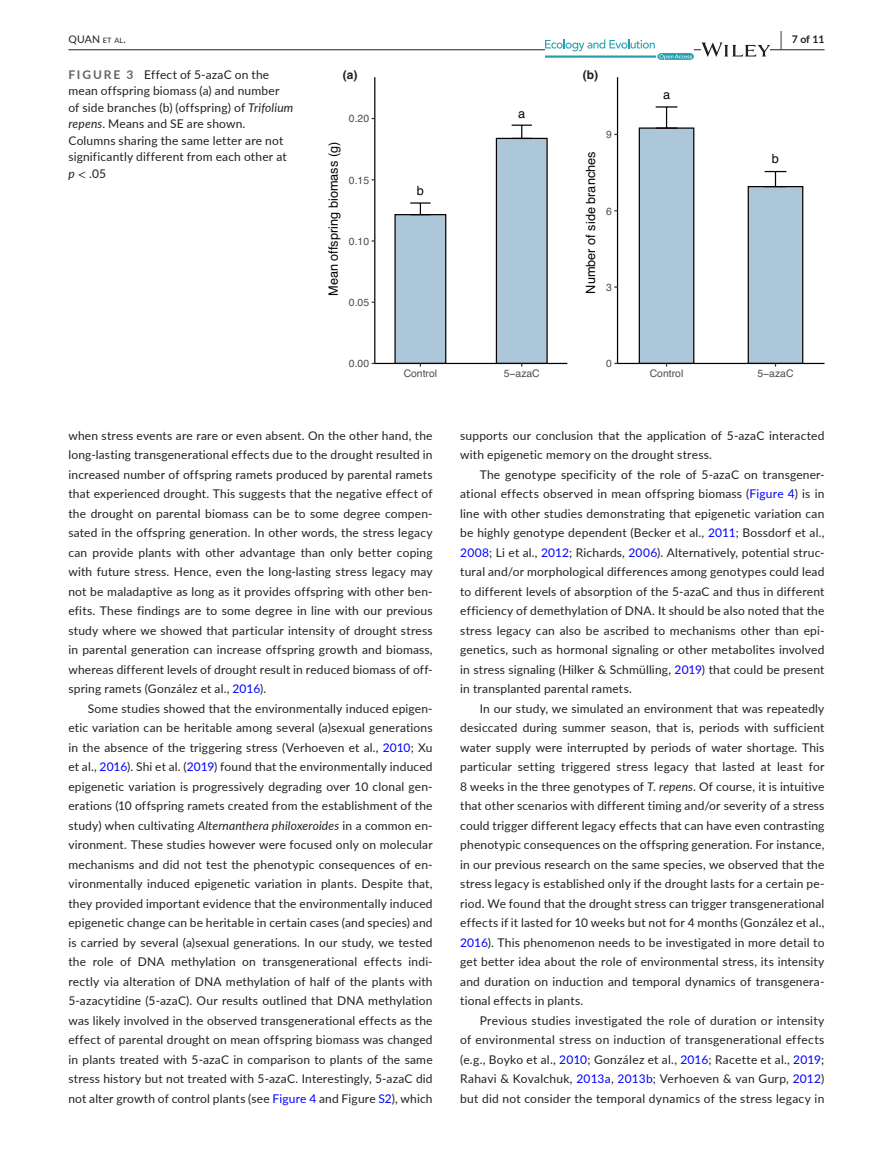
<style>
.page{position:relative;width:893px;height:1174px;background:#fff}
.page>*{position:absolute;margin:0;border:0;box-sizing:border-box;transform-origin:0 0}
.t1{font:12.75px "Helvetica";color:#030303}
.t2{font:12px/19.5px "Lato";letter-spacing:.015em;color:#231f20;text-align:justify}
.t3{font:700 12px "Helvetica";color:#202020}
.t4{font:10.5px "Lato";color:#231f20}
.t5{font:700 10.5px "Lato";color:#231f20}
.t6{font:10.35px "Helvetica";color:#4e4e4e}
.s1{font-size:7.35px}
.s2{font-size:19.5px}
.s3{font-weight:700;color:#636366}
.s4{font-style:italic}
.s5{font-family:"STIX"}
.s6{color:#00f}
</style>
<div class="page">
<hr style="left:68px;top:49px;width:756px;height:1px;background:#231f20">
<svg style="left:545px;top:39px;width:149px;height:21px"></svg>
<svg style="left:701px;top:42px;width:69px;height:15px"></svg>
<div style="left:395px;top:215px;width:51px;height:148px;background:#adc7da"></div>
<div style="left:394px;top:214px;width:52px;height:149px;border:1px solid #090000"></div>
<div style="left:496px;top:138px;width:51px;height:225px;background:#adc7da"></div>
<div style="left:496px;top:138px;width:52px;height:225px;border:1px solid #090000"></div>
<hr style="left:410px;top:202px;width:21px;height:2px;background:#090000">
<svg style="left:410px;top:203px;width:21px;height:12px"></svg>
<svg style="left:512px;top:125px;width:20px;height:14px"></svg>
<hr style="left:374px;top:77px;width:1px;height:286px;background:#090000">
<hr style="left:375px;top:363px;width:192px;height:1px;background:#090000">
<div style="left:639px;top:128px;width:55px;height:235px;background:#adc7da"></div>
<div style="left:639px;top:127px;width:55px;height:236px;border:1px solid #090000"></div>
<div style="left:748px;top:187px;width:55px;height:176px;background:#adc7da"></div>
<div style="left:748px;top:186px;width:55px;height:177px;border:1px solid #090000"></div>
<hr style="left:656px;top:106px;width:21px;height:2px;background:#090000">
<svg style="left:666px;top:108px;width:1px;height:19px"></svg>
<hr style="left:656px;top:127px;width:21px;height:2px;background:#090000">
<svg style="left:765px;top:171px;width:21px;height:16px"></svg>
<hr style="left:617px;top:77px;width:1px;height:286px;background:#090000">
<hr style="left:617px;top:363px;width:207px;height:1px;background:#090000">
<p class="t4" style="left:68px;top:31px;width:59px">QUAN <span class="s1">et al</span>.</p>
<p class="t5" style="left:780px;top:31px;width:46px"><span class="s2">|</span> 7 of 11</p>
<p class="t2" style="left:68px;top:66px;width:226px;line-height:16.5px;text-align:left"><span class="s3">FIGURE 3</span> Effect of 5-azaC on the mean offspring biomass (a) and number<br>of side branches (b) (offspring) of <span class="s4">Trifolium repens</span>. Means and SE are shown.<br>Columns sharing the same letter are not significantly different from each other at <span class="s4">p</span> <span class="s5">&lt;</span> .05</p>
<p class="t3" style="left:343px;top:68px;width:16px">(a)</p>
<p class="t3" style="left:583px;top:68px;width:17px">(b)</p>
<p class="t1" style="left:324px;top:296px;width:156px;rotate:-90deg">Mean offspring biomass (g)</p>
<p class="t6" style="left:349px;top:111px;width:22px">0.20</p>
<p class="t6" style="left:349px;top:172px;width:22px">0.15</p>
<p class="t6" style="left:349px;top:233px;width:22px">0.10</p>
<p class="t6" style="left:349px;top:294px;width:22px">0.05</p>
<p class="t1" style="left:417px;top:181px;width:9px">b</p>
<p class="t1" style="left:518px;top:103px;width:9px">a</p>
<p class="t1" style="left:581px;top:293px;width:144px;rotate:-90deg">Number of side branches</p>
<p class="t6" style="left:606px;top:127px;width:7px">9</p>
<p class="t6" style="left:606px;top:203px;width:7px">6</p>
<p class="t6" style="left:606px;top:279px;width:7px">3</p>
<p class="t6" style="left:349px;top:355px;width:22px">0.00</p>
<p class="t6" style="left:404px;top:365px;width:35px">Control</p>
<p class="t6" style="left:504px;top:365px;width:38px">5−azaC</p>
<p class="t6" style="left:606px;top:355px;width:7px">0</p>
<p class="t1" style="left:663px;top:84px;width:9px">a</p>
<p class="t1" style="left:772px;top:149px;width:9px">b</p>
<p class="t6" style="left:650px;top:365px;width:35px">Control</p>
<p class="t6" style="left:757px;top:365px;width:38px">5−azaC</p>
<p class="t2" style="left:68px;top:425px;width:366px">when stress events are rare or even absent. On the other hand, the long-lasting transgenerational effects due to the drought resulted in increased number of offspring ramets produced by parental ramets that experienced drought. This suggests that the negative effect of the drought on parental biomass can be to some degree compen&shy;sated in the offspring generation. In other words, the stress legacy can provide plants with other advantage than only better coping with future stress. Hence, even the long-lasting stress legacy may not be maladaptive as long as it provides offspring with other ben&shy;efits. These findings are to some degree in line with our previous study where we showed that particular intensity of drought stress in parental generation can increase offspring growth and biomass, whereas different levels of drought result in reduced biomass of off&shy;spring ramets (González et al., <span class="s6">2016</span>).</p>
<p class="t2" style="left:68px;top:698px;width:366px;text-indent:20px">Some studies showed that the environmentally induced epigen&shy;etic variation can be heritable among several (a)sexual generations in the absence of the triggering stress (Verhoeven et al., <span class="s6">2010</span>; Xu et al., <span class="s6">2016</span>). Shi et al. (<span class="s6">2019</span>) found that the environmentally induced epigenetic variation is progressively degrading over 10 clonal gen&shy;erations (10 offspring ramets created from the establishment of the study) when cultivating <span class="s4">Alternanthera philoxeroides</span> in a common en&shy;vironment. These studies however were focused only on molecular mechanisms and did not test the phenotypic consequences of en&shy;vironmentally induced epigenetic variation in plants. Despite that, they provided important evidence that the environmentally induced epigenetic change can be heritable in certain cases (and species) and is carried by several (a)sexual generations. In our study, we tested the role of DNA methylation on transgenerational effects indi&shy;rectly via alteration of DNA methylation of half of the plants with 5-azacytidine (5-azaC). Our results outlined that DNA methylation was likely involved in the observed transgenerational effects as the effect of parental drought on mean offspring biomass was changed in plants treated with 5-azaC in comparison to plants of the same stress history but not treated with 5-azaC. Interestingly, 5-azaC did not alter growth of control plants (see <span class="s6">Figure 4</span> and Figure <span class="s6">S2</span>), which</p>
<p class="t2" style="left:460px;top:425px;width:366px">supports our conclusion that the application of 5-azaC interacted with epigenetic memory on the drought stress.</p>
<p class="t2" style="left:460px;top:464px;width:366px;text-indent:20px">The genotype specificity of the role of 5-azaC on transgener&shy;ational effects observed in mean offspring biomass (<span class="s6">Figure 4</span>) is in line with other studies demonstrating that epigenetic variation can be highly genotype dependent (Becker et al., <span class="s6">2011</span>; Bossdorf et al., <span class="s6">2008</span>; Li et al., <span class="s6">2012</span>; Richards, <span class="s6">2006</span>). Alternatively, potential struc&shy;tural and/or morphological differences among genotypes could lead to different levels of absorption of the 5-azaC and thus in different efficiency of demethylation of DNA. It should be also noted that the stress legacy can also be ascribed to mechanisms other than epi&shy;genetics, such as hormonal signaling or other metabolites involved in stress signaling (Hilker &amp; Schmülling, <span class="s6">2019</span>) that could be present in transplanted parental ramets.</p>
<p class="t2" style="left:460px;top:698px;width:366px;text-indent:20px">In our study, we simulated an environment that was repeatedly desiccated during summer season, that is, periods with sufficient water supply were interrupted by periods of water shortage. This particular setting triggered stress legacy that lasted at least for 8 weeks in the three genotypes of <span class="s4">T</span>. <span class="s4">repens</span>. Of course, it is intuitive that other scenarios with different timing and/or severity of a stress could trigger different legacy effects that can have even contrasting phenotypic consequences on the offspring generation. For instance, in our previous research on the same species, we observed that the stress legacy is established only if the drought lasts for a certain pe&shy;riod. We found that the drought stress can trigger transgenerational effects if it lasted for 10 weeks but not for 4 months (González et al., <span class="s6">2016</span>). This phenomenon needs to be investigated in more detail to get better idea about the role of environmental stress, its intensity and duration on induction and temporal dynamics of transgenera&shy;tional effects in plants.</p>
<p class="t2" style="left:460px;top:1010px;width:366px;text-indent:20px">Previous studies investigated the role of duration or intensity of environmental stress on induction of transgenerational effects (e.g., Boyko et al., <span class="s6">2010</span>; González et al., <span class="s6">2016</span>; Racette et al., <span class="s6">2019</span>; Rahavi &amp; Kovalchuk, <span class="s6">2013a</span>, <span class="s6">2013b</span>; Verhoeven &amp; van Gurp, <span class="s6">2012</span>) but did not consider the temporal dynamics of the stress legacy in</p>
</div>
